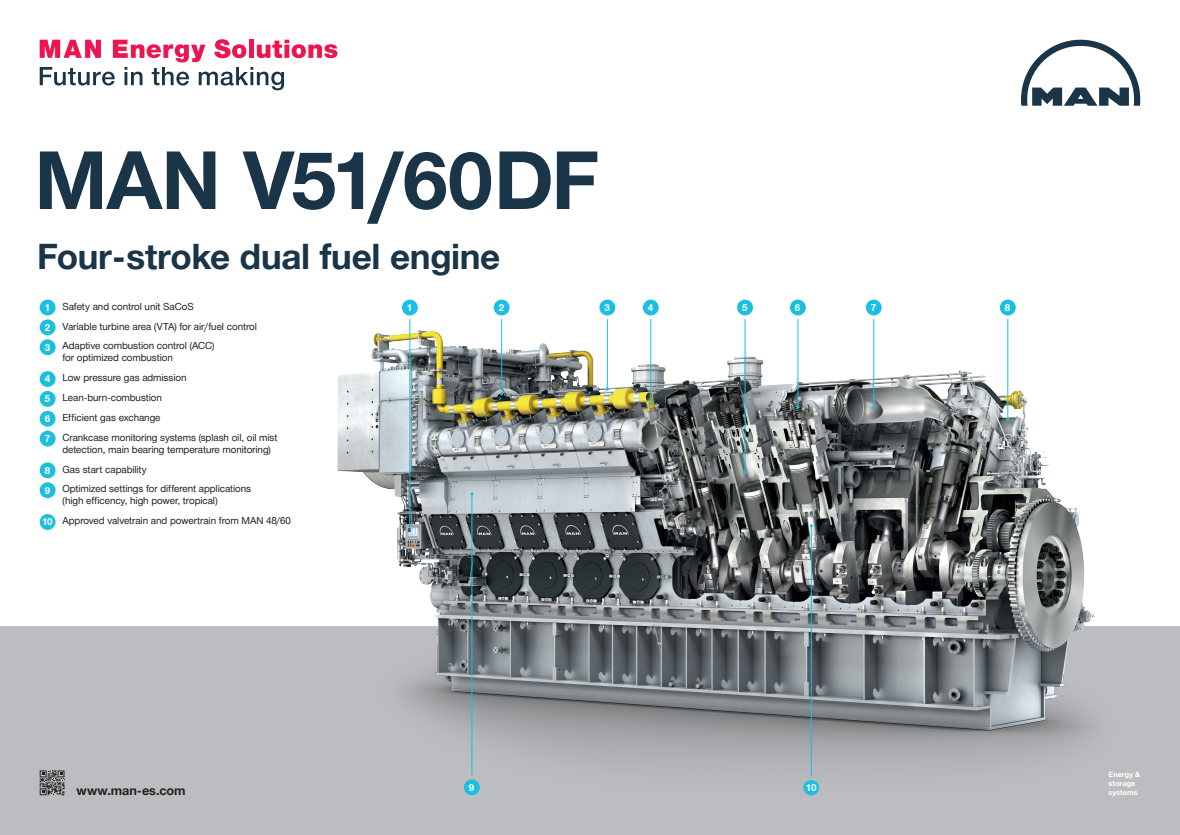
<style>
.page{position:relative;width:1180px;height:835px;background:#fff}
.page>*{position:absolute;margin:0;border:0;box-sizing:border-box;transform-origin:0 0}
.A0_Headline_01{font:700 80.5px "Man Global";letter-spacing:-.01em;color:#1a3548}
.A0_Headline_02{font:700 35px "Man Global";letter-spacing:-.01em;color:#1a3548}
.A0_Website{font:700 12.6px "Man Global";color:#231f20}
.A0_Key_Copy{font:9.8px/11.9px "Man Global";letter-spacing:-.005em;color:#231f20}
.A0_Key_Numbering{font:700 9.8px "Man Global";color:#fff}
.t1{font:700 7.35px/8.9px "Man Global";letter-spacing:.005em;color:#fff}
</style>
<div class="page">
<div style="left:0;top:626px;width:1180px;height:208px;background:#bcbdc0"></div>
<img style="left:337px;top:301px;width:758px;height:495px">
<div style="left:40px;top:299px;width:16px;height:16px;background:#1cbfdf;border-radius:50%"></div>
<div style="left:40px;top:319px;width:16px;height:16px;background:#1cbfdf;border-radius:50%"></div>
<div style="left:40px;top:339px;width:16px;height:16px;background:#1cbfdf;border-radius:50%"></div>
<div style="left:40px;top:371px;width:16px;height:16px;background:#1cbfdf;border-radius:50%"></div>
<div style="left:40px;top:391px;width:16px;height:16px;background:#1cbfdf;border-radius:50%"></div>
<div style="left:40px;top:410px;width:16px;height:16px;background:#1cbfdf;border-radius:50%"></div>
<div style="left:40px;top:430px;width:16px;height:16px;background:#1cbfdf;border-radius:50%"></div>
<div style="left:40px;top:462px;width:16px;height:16px;background:#1cbfdf;border-radius:50%"></div>
<div style="left:40px;top:482px;width:16px;height:16px;background:#1cbfdf;border-radius:50%"></div>
<div style="left:40px;top:514px;width:16px;height:16px;background:#1cbfdf;border-radius:50%"></div>
<svg style="left:40px;top:770px;width:24px;height:25px"></svg>
<hr style="left:409px;top:319px;width:1px;height:207px;background:#1cbfdf">
<div style="left:402px;top:299px;width:16px;height:16px;background:#1cbfdf;border-radius:50%"></div>
<hr style="left:501px;top:319px;width:1px;height:74px;background:#1cbfdf">
<div style="left:494px;top:299px;width:15px;height:16px;background:#1cbfdf;border-radius:50%"></div>
<hr style="left:607px;top:319px;width:1px;height:70px;background:#1cbfdf">
<div style="left:599px;top:299px;width:16px;height:16px;background:#1cbfdf;border-radius:50%"></div>
<hr style="left:650px;top:319px;width:1px;height:84px;background:#1cbfdf">
<div style="left:643px;top:299px;width:16px;height:16px;background:#1cbfdf;border-radius:50%"></div>
<hr style="left:745px;top:319px;width:1px;height:153px;background:#1cbfdf">
<div style="left:737px;top:299px;width:16px;height:16px;background:#1cbfdf;border-radius:50%"></div>
<hr style="left:797px;top:319px;width:1px;height:88px;background:#1cbfdf">
<div style="left:790px;top:299px;width:16px;height:16px;background:#1cbfdf;border-radius:50%"></div>
<hr style="left:873px;top:319px;width:1px;height:88px;background:#1cbfdf">
<div style="left:866px;top:299px;width:15px;height:16px;background:#1cbfdf;border-radius:50%"></div>
<hr style="left:1007px;top:319px;width:1px;height:99px;background:#1cbfdf">
<div style="left:1000px;top:299px;width:15px;height:16px;background:#1cbfdf;border-radius:50%"></div>
<hr style="left:471px;top:494px;width:1px;height:281px;background:#1cbfdf">
<div style="left:464px;top:779px;width:16px;height:16px;background:#1cbfdf;border-radius:50%"></div>
<hr style="left:811px;top:525px;width:1px;height:251px;background:#1cbfdf">
<div style="left:803px;top:779px;width:16px;height:16px;background:#1cbfdf;border-radius:50%"></div>
<svg style="left:1021px;top:40px;width:119px;height:66px"></svg>
<svg style="left:40px;top:39px;width:297px;height:51px"></svg>
<p class="A0_Headline_01" style="left:34px;top:134px;width:566px">MAN V51/60DF</p>
<p class="A0_Headline_02" style="left:37px;top:236px;width:465px">Four-stroke dual fuel engine</p>
<p class="A0_Key_Numbering" style="left:407px;top:301px;width:7px">1</p>
<p class="A0_Key_Numbering" style="left:499px;top:301px;width:7px">2</p>
<p class="A0_Key_Numbering" style="left:604px;top:301px;width:7px">3</p>
<p class="A0_Key_Numbering" style="left:648px;top:301px;width:7px">4</p>
<p class="A0_Key_Numbering" style="left:742px;top:301px;width:7px">5</p>
<p class="A0_Key_Numbering" style="left:795px;top:301px;width:7px">6</p>
<p class="A0_Key_Numbering" style="left:871px;top:301px;width:7px">7</p>
<p class="A0_Key_Numbering" style="left:1005px;top:301px;width:7px">8</p>
<p class="A0_Key_Numbering" style="left:45px;top:301px;width:7px">1</p>
<p class="A0_Key_Copy" style="left:63px;top:300px;width:133px">Safety and control unit SaCoS</p>
<p class="A0_Key_Numbering" style="left:45px;top:321px;width:7px">2</p>
<p class="A0_Key_Copy" style="left:63px;top:320px;width:196px">Variable turbine area (VTA) for air/fuel control</p>
<p class="A0_Key_Numbering" style="left:45px;top:341px;width:7px">3</p>
<p class="A0_Key_Copy" style="left:63px;top:340px;width:153px">Adaptive combustion control (ACC) for optimized combustion</p>
<p class="A0_Key_Numbering" style="left:45px;top:373px;width:7px">4</p>
<p class="A0_Key_Copy" style="left:63px;top:372px;width:125px">Low pressure gas admission</p>
<p class="A0_Key_Numbering" style="left:45px;top:393px;width:7px">5</p>
<p class="A0_Key_Copy" style="left:63px;top:391px;width:101px">Lean-burn-combustion</p>
<p class="A0_Key_Numbering" style="left:45px;top:413px;width:7px">6</p>
<p class="A0_Key_Copy" style="left:63px;top:411px;width:99px">Efficient gas exchange</p>
<p class="A0_Key_Numbering" style="left:45px;top:432px;width:7px">7</p>
<p class="A0_Key_Copy" style="left:63px;top:431px;width:217px">Crankcase monitoring systems (splash oil, oil mist detection, main bearing temperature monitoring)</p>
<p class="A0_Key_Numbering" style="left:45px;top:464px;width:7px">8</p>
<p class="A0_Key_Copy" style="left:63px;top:463px;width:86px">Gas start capability</p>
<p class="A0_Key_Numbering" style="left:45px;top:484px;width:7px">9</p>
<p class="A0_Key_Copy" style="left:63px;top:483px;width:190px">Optimized settings for different applications (high efficency, high power, tropical)</p>
<p class="A0_Key_Numbering" style="left:42px;top:516px;width:12px">10</p>
<p class="A0_Key_Copy" style="left:63px;top:515px;width:230px">Approved valvetrain and powertrain from MAN 48/60</p>
<p class="A0_Website" style="left:76px;top:783px;width:111px">www.man-es.com</p>
<p class="A0_Key_Numbering" style="left:469px;top:781px;width:7px">9</p>
<p class="A0_Key_Numbering" style="left:806px;top:781px;width:12px">10</p>
<p class="t1" style="left:1108px;top:770px;width:33px">Energy &amp; storage systems</p>
</div>
